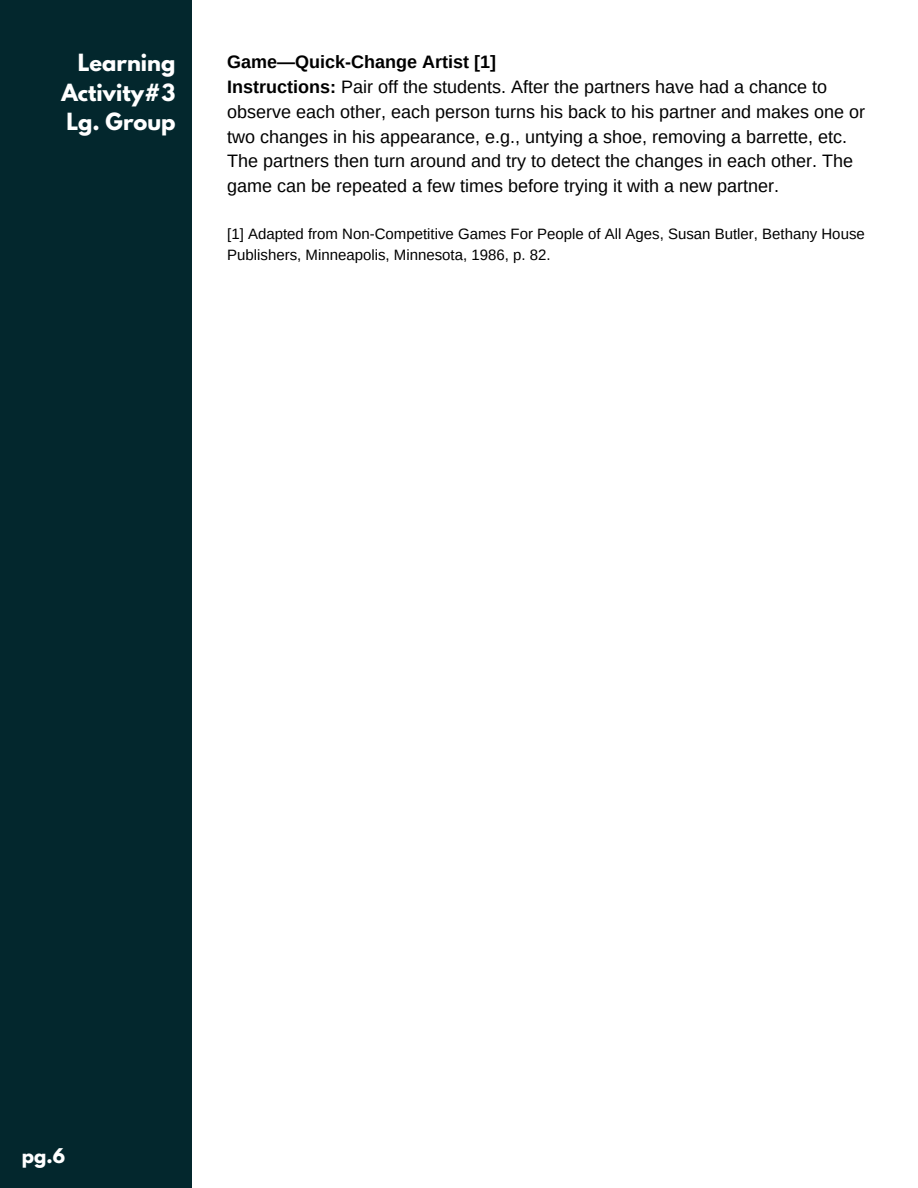
<style>
.page{position:relative;width:918px;height:1188px;background:#fff}
.page>*{position:absolute;margin:0;border:0;box-sizing:border-box;transform-origin:0 0}
.t1{font:700 21px/29.2px "League Spartan";color:#fff;text-align:justify}
.t2{font:18px/24.8px "Arimo";color:#000}
.t3{font:700 18px "League Spartan";color:#fff}
.t4{font:15px/20.2px "Arimo";color:#000}
.s1{font-weight:700}
</style>
<div class="page">
<div style="left:0;top:0;width:191px;height:1188px;background:#03272d"></div>
<p class="t1" style="left:61px;top:51px;width:115px;text-indent:16px">Learning Activity#3<br>Lg. Group</p>
<h1 class="t2" style="left:227px;top:50px;width:639px"><span class="s1">Game—Quick-Change Artist [1]<br>Instructions:</span> Pair off the students. After the partners have had a chance to observe each other, each person turns his back to his partner and makes one or two changes in his appearance, e.g., untying a shoe, removing a barrette, etc.<br>The partners then turn around and try to detect the changes in each other. The game can be repeated a few times before trying it with a new partner.</h1>
<h3 class="t4" style="left:227px;top:224px;width:639px">[1] Adapted from Non-Competitive Games For People of All Ages, Susan Butler, Bethany House<br>Publishers, Minneapolis, Minnesota, 1986, p. 82.</h3>
<h2 class="t3" style="left:22px;top:1146px;width:45px">pg.6</h2>
</div>
